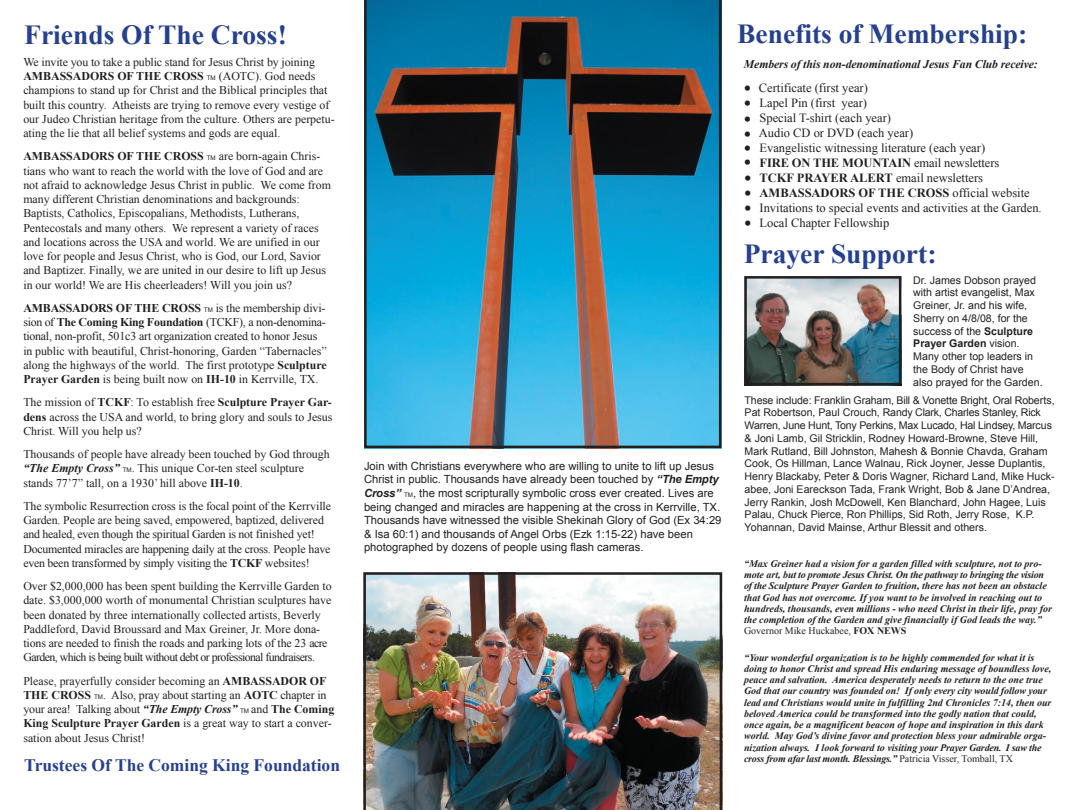
<style>
.page{position:relative;width:1080px;height:810px;background:#fff}
.page>*{position:absolute;margin:0;border:0;box-sizing:border-box;transform-origin:0 0}
.t1{font:700 27.5px "Times New Roman";color:#25408f}
.t2{font:21px "Times New Roman";color:#231f20}
.t3{font:700 17.5px "Times New Roman";color:#25408f}
.t4{font:12.5px "Times New Roman";color:#231f20}
.t5{font:700 12.5px "Times New Roman";color:#231f20}
.t6{font:11.88px/14.2px "Times New Roman";color:#231f20}
.t7{font:italic 700 11.75px "Times New Roman";letter-spacing:-.01em;color:#231f20}
.t8{font:11.25px/13.6px "Arial";color:#231f20}
.t9{font:10.62px/12.8px "Arial";color:#231f20}
.t10{font:700 10.62px/12.8px "Arial";color:#231f20}
.t11{font:italic 700 10px/11.2px "Times New Roman";color:#231f20}
.s1{font-weight:700}
.s2{font-family:"Arial";font-size:6.25px}
.s3{font-weight:700;font-style:italic}
.s4{font-weight:400}
.s5{font-size:6.25px}
.s6{font-weight:400;font-style:normal}
.s7{font-style:normal}
</style>
<div class="page">
<svg style="left:364px;top:0;width:357px;height:448px;background:#2e7e9b"></svg>
<img style="left:747px;top:279px;width:151px;height:103px">
<div style="left:744px;top:276px;width:157px;height:109px;border:2px solid #231f20"></div>
<img style="left:363px;top:572px;width:359px;height:238px">
<p class="t1" style="left:24px;top:15px;width:264px">Friends Of The Cross!</p>
<p class="t1" style="left:737px;top:15px;width:292px">Benefits of Membership:</p>
<p class="t6" style="left:23px;top:55px;width:313px">We invite you to take a public stand for Jesus Christ by joining <span class="s1">AMBASSADORS OF THE CROSS</span> <span class="s2">TM</span> (AOTC). God needs champions to stand up for Christ and the Biblical principles that built this country. Atheists are trying to remove every vestige of our Judeo Christian heritage from the culture. Others are perpetu&shy;ating the lie that all belief systems and gods are equal.</p>
<p class="t6" style="left:23px;top:149px;width:309px"><span class="s1">AMBASSADORS OF THE CROSS</span> <span class="s2">TM</span> are born-again Chris&shy;tians who want to reach the world with the love of God and are not afraid to acknowledge Jesus Christ in public. We come from many different Christian denominations and backgrounds:</p>
<p class="t6" style="left:23px;top:206px;width:278px">Baptists, Catholics, Episcopalians, Methodists, Lutherans,</p>
<p class="t6" style="left:23px;top:220px;width:304px">Pentecostals and many others. We represent a variety of races and locations across the USA and world. We are unified in our love for people and Jesus Christ, who is God, our Lord, Savior and Baptizer. Finally, we are united in our desire to lift up Jesus in our world! We are His cheerleaders! Will you join us?</p>
<p class="t6" style="left:23px;top:301px;width:305px"><span class="s1">AMBASSADORS OF THE CROSS</span> <span class="s2">TM</span> is the membership divi&shy;sion of <span class="s1">The Coming King Foundation</span> (TCKF), a non-denomina&shy;tional, non-profit, 501c3 art organization created to honor Jesus in public with beautiful, Christ-honoring, Garden “Tabernacles” along the highways of the world. The first prototype <span class="s1">Sculpture Prayer Garden</span> is being built now on <span class="s1">IH-10</span> in Kerrville, TX.</p>
<p class="t6" style="left:23px;top:395px;width:311px;text-align:justify">The mission of <span class="s1">TCKF</span>: To establish free <span class="s1">Sculpture Prayer Gar&shy;dens</span> across the USA and world, to bring glory and souls to Jesus Christ. Will you help us?</p>
<p class="t6" style="left:23px;top:447px;width:308px">Thousands of people have already been touched by God through <span class="s3">“The Empty Cross”</span> <span class="s2">TM</span>. This unique Cor-ten steel sculpture stands 77’7” tall, on a 1930’ hill above <span class="s1">IH-10</span>.</p>
<p class="t6" style="left:23px;top:499px;width:309px">The symbolic Resurrection cross is the focal point of the Kerrville Garden. People are being saved, empowered, baptized, delivered and healed, even though the spiritual Garden is not finished yet!<br>Documented miracles are happening daily at the cross. People have even been transformed by simply visiting the <span class="s1">TCKF</span> websites!</p>
<p class="t6" style="left:23px;top:579px;width:310px">Over $2,000,000 has been spent building the Kerrville Garden to date. $3,000,000 worth of monumental Christian sculptures have been donated by three internationally collected artists, Beverly Paddleford, David Broussard and Max Greiner, Jr. More dona&shy;tions are needed to finish the roads and parking lots of the 23 acre Garden, which is being built without debt or professional fundraisers.</p>
<p class="t6" style="left:23px;top:673px;width:312px">Please, prayerfully consider becoming an <span class="s1">AMBASSADOR OF THE CROSS</span> <span class="s2">TM</span>. Also, pray about starting an <span class="s1">AOTC</span> chapter in your area! Talking about <span class="s3">“The Empty Cross”</span> <span class="s2">TM</span> and <span class="s1">The Coming King Sculpture Prayer Garden</span> is a great way to start a conver&shy;sation about Jesus Christ!</p>
<p class="t7" style="left:744px;top:56px;width:295px">Members of this non-denominational Jesus Fan Club receive:</p>
<p class="t4" style="left:759px;top:79px;width:110px">Certificate (first year)</p>
<p class="t4" style="left:760px;top:94px;width:109px">Lapel Pin (first year)</p>
<p class="t4" style="left:760px;top:109px;width:133px">Special T-shirt (each year)</p>
<p class="t4" style="left:759px;top:124px;width:156px">Audio CD or DVD (each year)</p>
<p class="t4" style="left:760px;top:139px;width:227px">Evangelistic witnessing literature (each year)</p>
<p class="t5" style="left:760px;top:154px;width:241px">FIRE ON THE MOUNTAIN <span class="s4">email newsletters</span></p>
<p class="t4" style="left:760px;top:169px;width:225px"><span class="s1">TCKF PRAYER ALERT</span> email newsletters</p>
<p class="t5" style="left:760px;top:184px;width:272px">AMBASSADORS OF THE CROSS <span class="s4">official website</span></p>
<p class="t4" style="left:760px;top:199px;width:284px">Invitations to special events and activities at the Garden.</p>
<p class="t4" style="left:760px;top:214px;width:131px">Local Chapter Fellowship</p>
<p class="t2" style="left:744px;top:74px;width:9px">•</p>
<p class="t2" style="left:744px;top:89px;width:9px">•</p>
<p class="t2" style="left:744px;top:105px;width:9px">•</p>
<p class="t2" style="left:744px;top:120px;width:9px">•</p>
<p class="t2" style="left:744px;top:133px;width:9px">•</p>
<p class="t2" style="left:744px;top:148px;width:9px">•</p>
<p class="t2" style="left:744px;top:164px;width:9px">•</p>
<p class="t2" style="left:744px;top:179px;width:9px">•</p>
<p class="t2" style="left:744px;top:194px;width:9px">•</p>
<p class="t2" style="left:744px;top:209px;width:9px">•</p>
<p class="t1" style="left:744px;top:234px;width:194px">Prayer Support:</p>
<p class="t9" style="left:913px;top:274px;width:124px">Dr. James Dobson prayed with artist evangelist, Max<br>Greiner, Jr. and his wife,<br>Sherry on 4/8/08, for the</p>
<p class="t10" style="left:913px;top:325px;width:121px"><span class="s4">success of the</span> Sculpture<br>Prayer Garden <span class="s4">vision.</span></p>
<p class="t9" style="left:913px;top:350px;width:121px">Many other top leaders in</p>
<p class="t9" style="left:913px;top:363px;width:112px">the Body of Christ have</p>
<p class="t9" style="left:913px;top:376px;width:131px">also prayed for the Garden.</p>
<p class="t9" style="left:745px;top:394px;width:312px">These include: Franklin Graham, Bill &amp; Vonette Bright, Oral Roberts, Pat Robertson, Paul Crouch, Randy Clark, Charles Stanley, Rick Warren, June Hunt, Tony Perkins, Max Lucado, Hal Lindsey, Marcus &amp; Joni Lamb, Gil Stricklin, Rodney Howard-Browne, Steve Hill, Mark Rutland, Bill Johnston, Mahesh &amp; Bonnie Chavda, Graham Cook, Os Hillman, Lance Walnau, Rick Joyner, Jesse Duplantis, Henry Blackaby, Peter &amp; Doris Wagner, Richard Land, Mike Huck&shy;abee, Joni Eareckson Tada, Frank Wright, Bob &amp; Jane D’Andrea, Jerry Rankin, Josh McDowell, Ken Blanchard, John Hagee, Luis Palau, Chuck Pierce, Ron Phillips, Sid Roth, Jerry Rose, K.P.<br>Yohannan, David Mainse, Arthur Blessit and others.</p>
<p class="t8" style="left:364px;top:459px;width:359px">Join with Christians everywhere who are willing to unite to lift up Jesus Christ in public. Thousands have already been touched by <span class="s3">“The Empty Cross”</span> <span class="s5">TM</span>, the most scripturally symbolic cross ever created. Lives are being changed and miracles are happening at the cross in Kerrville, TX.<br>Thousands have witnessed the visible Shekinah Glory of God (Ex 34:29 &amp; Isa 60:1) and thousands of Angel Orbs (Ezk 1:15-22) have been</p>
<p class="t8" style="left:364px;top:541px;width:281px">photographed by dozens of people using flash cameras.</p>
<p class="t11" style="left:744px;top:558px;width:310px">“Max Greiner had a vision for a garden filled with sculpture, not to pro&shy;mote art, but to promote Jesus Christ. On the pathway to bringing the vision of the Sculpture Prayer Garden to fruition, there has not been an obstacle that God has not overcome. If you want to be involved in reaching out to hundreds, thousands, even millions - who need Christ in their life, pray for the completion of the Garden and give financially if God leads the way.” <span class="s6">Governor Mike Huckabee,</span> <span class="s7">FOX NEWS</span></p>
<p class="t11" style="left:744px;top:651px;width:309px">“Your wonderful organization is to be highly commended for what it is doing to honor Christ and spread His enduring message of boundless love, peace and salvation. America desperately needs to return to the one true God that our country was founded on! If only every city would follow your lead and Christians would unite in fulfilling 2nd Chronicles 7:14, then our beloved America could be transformed into the godly nation that could, once again, be a magnificent beacon of hope and inspiration in this dark world. May God’s divine favor and protection bless your admirable orga&shy;nization always. I look forward to visiting your Prayer Garden. I saw the cross from afar last month. Blessings.” <span class="s6">Patricia Visser, Tomball, TX</span></p>
<p class="t3" style="left:24px;top:753px;width:317px">Trustees Of The Coming King Foundation</p>
</div>
